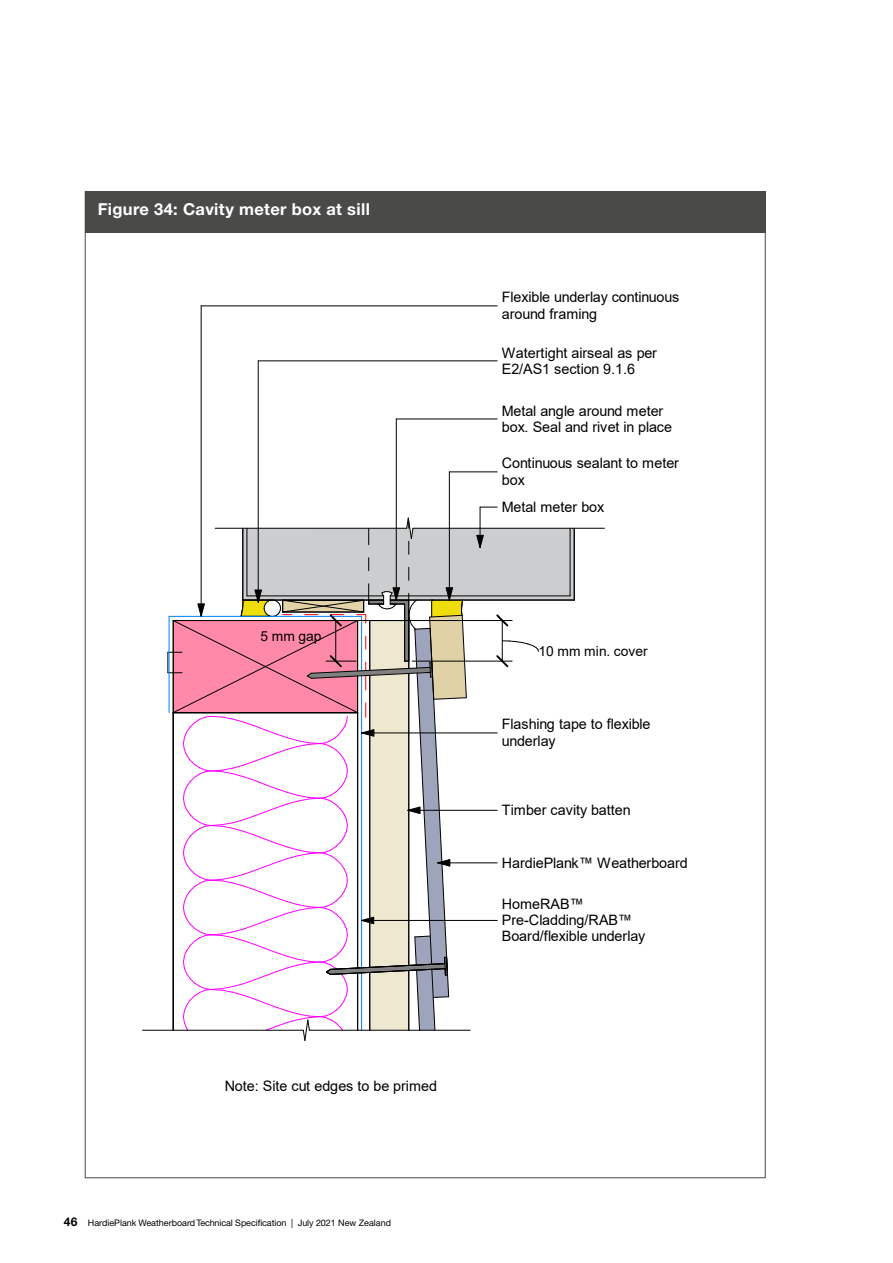
<style>
.page{position:relative;width:893px;height:1263px;background:#fff}
.page>*{position:absolute;margin:0;border:0;box-sizing:border-box;transform-origin:0 0}
.t1{font:700 16.5px "Helvetica Neue CE";letter-spacing:.02em;color:#fff}
.t2{font:14.4px/16.4px "Arial";letter-spacing:-.01em;color:#000}
.t3{font:13.8px "Arial";letter-spacing:-.005em;color:#000}
.t4{font:9px "Helvetica Neue CE";letter-spacing:-.01em;color:#000}
.s1{font-weight:700;font-size:12px}
</style>
<div class="page">
<div style="left:85px;top:191px;width:680px;height:42px;background:#4a4a49"></div>
<hr style="left:574px;top:528px;width:1px;height:72px;background:#000">
<hr style="left:413px;top:528px;width:191px;height:1px;background:#000">
<hr style="left:143px;top:1030px;width:160px;height:1px;background:#000">
<hr style="left:258px;top:361px;width:239px;height:1px;background:#000">
<hr style="left:258px;top:361px;width:1px;height:241px;background:#000">
<hr style="left:449px;top:472px;width:48px;height:1px;background:#000">
<hr style="left:449px;top:472px;width:1px;height:128px;background:#000">
<hr style="left:396px;top:419px;width:101px;height:1px;background:#000">
<hr style="left:396px;top:419px;width:1px;height:181px;background:#000">
<svg style="left:481px;top:507px;width:16px;height:1px"></svg>
<hr style="left:480px;top:507px;width:1px;height:41px;background:#000">
<svg style="left:168px;top:517px;width:406px;height:524px"></svg>
<hr style="left:201px;top:306px;width:296px;height:1px;background:#000">
<hr style="left:201px;top:306px;width:1px;height:310px;background:#000">
<p class="t1" style="left:98px;top:199px;width:274px">Figure 34: Cavity meter box at sill</p>
<p class="t3" style="left:260px;top:627px;width:62px">5 mm gap</p>
<p class="t2" style="left:225px;top:1077px;width:214px">Note: Site cut edges to be primed</p>
<p class="t4" style="left:64px;top:1218px;width:329px"><span class="s1">46</span> HardiePlank Weatherboard Technical Specification | July 2021 New Zealand</p>
<p class="t2" style="left:502px;top:289px;width:179px">Flexible underlay continuous around framing</p>
<p class="t2" style="left:502px;top:344px;width:157px">Watertight airseal as per<br>E2/AS1 section 9.1.6</p>
<p class="t2" style="left:502px;top:402px;width:172px">Metal angle around meter box. Seal and rivet in place</p>
<p class="t2" style="left:502px;top:455px;width:178px">Continuous sealant to meter box</p>
<p class="t2" style="left:502px;top:498px;width:104px">Metal meter box</p>
<p class="t3" style="left:538px;top:642px;width:111px">10 mm min. cover</p>
<p class="t2" style="left:502px;top:716px;width:150px">Flashing tape to flexible underlay</p>
<p class="t2" style="left:502px;top:802px;width:130px">Timber cavity batten</p>
<p class="t2" style="left:502px;top:854px;width:187px">HardiePlank™ Weatherboard</p>
<p class="t2" style="left:502px;top:896px;width:145px">HomeRAB™<br>Pre-Cladding/RAB™<br>Board/flexible underlay</p>
</div>
